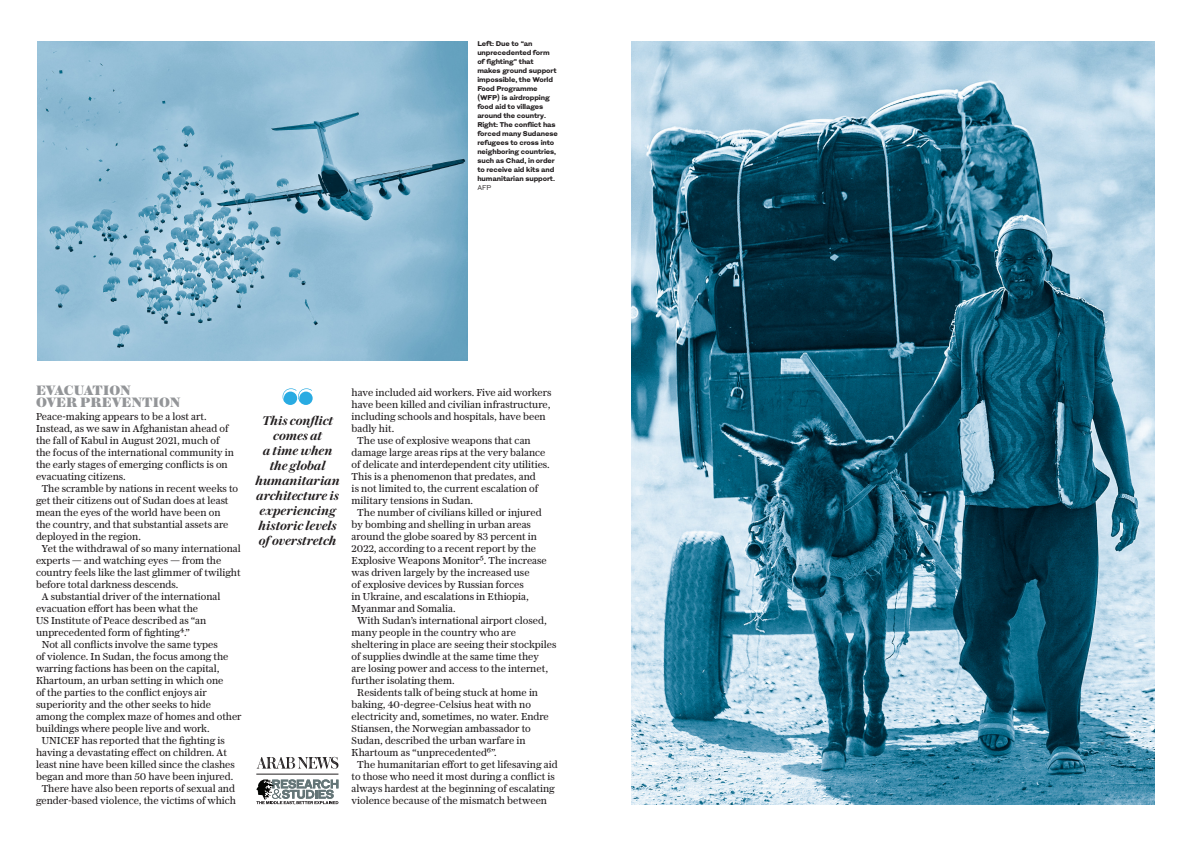
<style>
.page{position:relative;width:1191px;height:842px;background:#fff}
.page>*{position:absolute;margin:0;border:0;box-sizing:border-box;transform-origin:0 0}
.t1{font:900 14px/12px "Austin News Deck";letter-spacing:.005em;color:#939598}
.Balcony_Pull_Quote{font:italic 600 13px/15px "Austin News Deck";color:#231f20;text-align:center}
.t2{font:10px/12px "Austin News Text";color:#231f20}
.t3{font:800 7px/9px "Isento";letter-spacing:-.01em;color:#231f20}
.s1{font-weight:400}
</style>
<div class="page">
<img style="left:38px;top:41px;width:429px;height:319px">
<img style="left:631px;top:41px;width:524px;height:763px">
<svg style="left:283px;top:388px;width:30px;height:17px"></svg>
<svg style="left:256px;top:779px;width:82px;height:26px"></svg>
<hr style="left:256px;top:774px;width:82px;height:1px;background:#231f20">
<svg style="left:256px;top:757px;width:82px;height:12px"></svg>
<p class="t3" style="left:477px;top:39px;width:82px">Left: Due to “an unprecedented form of fighting” that makes ground support impossible, the World<br>Food Programme (WFP) is airdropping food aid to villages around the country.<br>Right: The conflict has forced many Sudanese refugees to cross into neighboring countries, such as Chad, in order to receive aid kits and humanitarian support.<br><span class="s1">AFP</span></p>
<p class="t1" style="left:36px;top:384px;width:146px">EVACUATION<br>OVER PREVENTION</p>
<p class="t2" style="left:36px;top:410px;width:200px">Peace-making appears to be a lost art.<br>Instead, as we saw in Afghanistan ahead of the fall of Kabul in August 2021, much of the focus of the international community in the early stages of emerging conflicts is on evacuating citizens.</p>
<p class="t2" style="left:36px;top:482px;width:204px;text-indent:6px">The scramble by nations in recent weeks to get their citizens out of Sudan does at least mean the eyes of the world have been on<br>the country, and that substantial assets are deployed in the region.</p>
<p class="t2" style="left:36px;top:542px;width:206px;text-indent:6px">Yet the withdrawal of so many international experts — and watching eyes — from the country feels like the last glimmer of twilight before total darkness descends.</p>
<p class="t2" style="left:36px;top:590px;width:186px;text-indent:6px">A substantial driver of the international evacuation effort has been what the<br>US Institute of Peace described as “an unprecedented form of fighting4.”</p>
<p class="t2" style="left:36px;top:638px;width:207px;text-indent:6px">Not all conflicts involve the same types<br>of violence. In Sudan, the focus among the warring factions has been on the capital, Khartoum, an urban setting in which one<br>of the parties to the conflict enjoys air superiority and the other seeks to hide among the complex maze of homes and other buildings where people live and work.</p>
<p class="t2" style="left:36px;top:734px;width:200px;text-indent:6px">UNICEF has reported that the fighting is having a devastating effect on children. At least nine have been killed since the clashes began and more than 50 have been injured.</p>
<p class="t2" style="left:36px;top:782px;width:202px;text-align:center">There have also been reports of sexual and gender-based violence, the victims of which</p>
<p class="Balcony_Pull_Quote" style="left:256px;top:412px;width:85px">This conflict comes at<br>a time when the global humanitarian architecture is experiencing historic levels of overstretch</p>
<p class="t2" style="left:351px;top:386px;width:201px">have included aid workers. Five aid workers have been killed and civilian infrastructure, including schools and hospitals, have been badly hit.</p>
<p class="t2" style="left:351px;top:434px;width:200px;text-indent:6px">The use of explosive weapons that can damage large areas rips at the very balance of delicate and interdependent city utilities.<br>This is a phenomenon that predates, and<br>is not limited to, the current escalation of military tensions in Sudan.</p>
<p class="t2" style="left:351px;top:506px;width:197px;text-indent:6px">The number of civilians killed or injured by bombing and shelling in urban areas around the globe soared by 83 percent in 2022, according to a recent report by the Explosive Weapons Monitor5. The increase was driven largely by the increased use<br>of explosive devices by Russian forces<br>in Ukraine, and escalations in Ethiopia, Myanmar and Somalia.</p>
<p class="t2" style="left:351px;top:614px;width:206px;text-indent:6px">With Sudan’s international airport closed, many people in the country who are sheltering in place are seeing their stockpiles of supplies dwindle at the same time they<br>are losing power and access to the internet, further isolating them.</p>
<p class="t2" style="left:351px;top:686px;width:199px;text-indent:6px">Residents talk of being stuck at home in baking, 40-degree-Celsius heat with no electricity and, sometimes, no water. Endre Stiansen, the Norwegian ambassador to Sudan, described the urban warfare in Khartoum as “unprecedented6”.</p>
<p class="t2" style="left:351px;top:758px;width:207px;text-indent:6px">The humanitarian effort to get lifesaving aid to those who need it most during a conflict is always hardest at the beginning of escalating violence because of the mismatch between</p>
</div>
